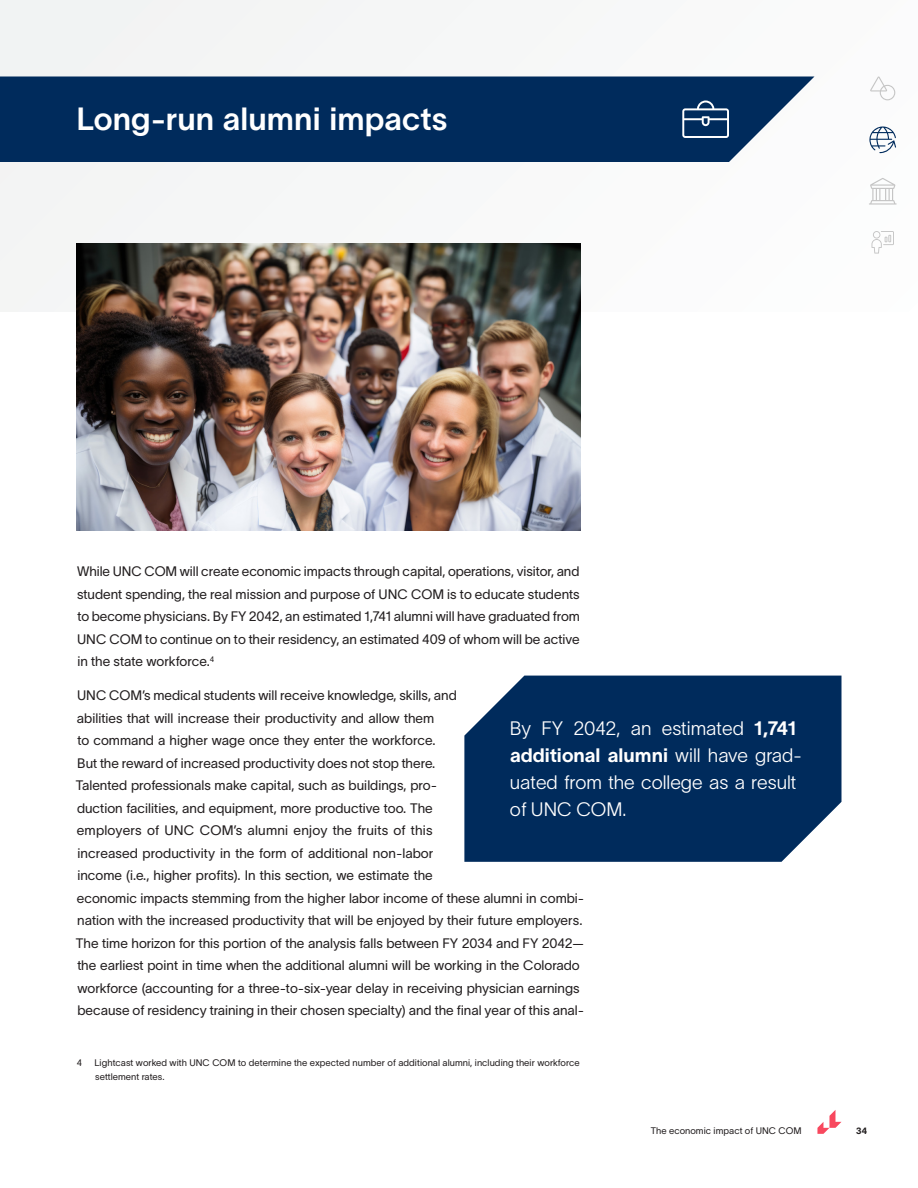
<style>
.page{position:relative;width:918px;height:1188px;background:#fff}
.page>*{position:absolute;margin:0;border:0;box-sizing:border-box;transform-origin:0 0}
.Heading_2_White{font:31.5px "TWK Lausanne 600";color:#fff}
.PullQuote_Primary{font:19.2px/27px "TWK Lausanne 200";color:#fff}
.t1{font:13.5px/22.5px "TWK Lausanne 300";color:#231f20;text-align:justify}
.Footnote{font:9.3px/13.5px "TWK Lausanne 300";letter-spacing:.005em;color:#231f20}
.t2{font:9px "TWK Lausanne 800";color:#231f20}
.s1{font-family:"TWK Lausanne 700"}
</style>
<div class="page">
<div style="left:0;top:0;width:918px;height:312px;background:#f7f8f9"></div>
<svg style="left:870px;top:77px;width:25px;height:23px"></svg>
<svg style="left:869px;top:126px;width:27px;height:27px"></svg>
<svg style="left:817px;top:1110px;width:24px;height:24px"></svg>
<svg style="left:872px;top:231px;width:22px;height:23px"></svg>
<svg style="left:869px;top:178px;width:28px;height:27px"></svg>
<img style="left:76px;top:243px;width:504px;height:288px">
<div style="left:0;top:77px;width:814px;height:85px;background:#002b5c"></div>
<svg style="left:682px;top:101px;width:47px;height:37px"></svg>
<div style="left:464px;top:676px;width:378px;height:186px;background:#002b5c"></div>
<p class="Heading_2_White" style="left:76px;top:97px;width:372px">Long-run alumni impacts</p>
<p class="t1" style="left:77px;top:559px;width:504px">While UNC COM will create economic impacts through capital, operations, visitor, and student spending, the real mission and purpose of UNC COM is to educate students to become physicians. By FY 2042, an estimated 1,741 alumni will have graduated from UNC COM to continue on to their residency, an estimated 409 of whom will be active in the state workforce.<sup>4</sup></p>
<p class="t1" style="left:76px;top:683px;width:510px;text-align:left">UNC COM’s medical students will receive knowledge, skills, and<br>abilities that will increase their productivity and allow them<br>to command a higher wage once they enter the workforce.<br>But the reward of increased productivity does not stop there.<br>Talented professionals make capital, such as buildings, pro-<br>duction facilities, and equipment, more productive too. The<br>employers of UNC COM’s alumni enjoy the fruits of this<br>increased productivity in the form of additional non-labor<br>income (i.e., higher profits). In this section, we estimate the<br>economic impacts stemming from the higher labor income of these alumni in combi&shy;nation with the increased productivity that will be enjoyed by their future employers.<br>The time horizon for this portion of the analysis falls between FY 2034 and FY 2042— the earliest point in time when the additional alumni will be working in the Colorado workforce (accounting for a three-to-six-year delay in receiving physician earnings because of residency training in their chosen specialty) and the final year of this anal-</p>
<p class="PullQuote_Primary" style="left:510px;top:713px;width:294px">By FY 2042, an estimated <span class="s1">1,741 additional alumni</span> will have grad&shy;uated from the college as a result of UNC COM.</p>
<p class="Footnote" style="left:77px;top:1056px;width:7px">4</p>
<p class="Footnote" style="left:94px;top:1056px;width:487px">Lightcast worked with UNC COM to determine the expected number of additional alumni, including their workforce settlement rates.</p>
<p class="Footnote" style="left:651px;top:1123px;width:152px">The economic impact of UNC COM</p>
<p class="t2" style="left:856px;top:1124px;width:13px">34</p>
</div>
